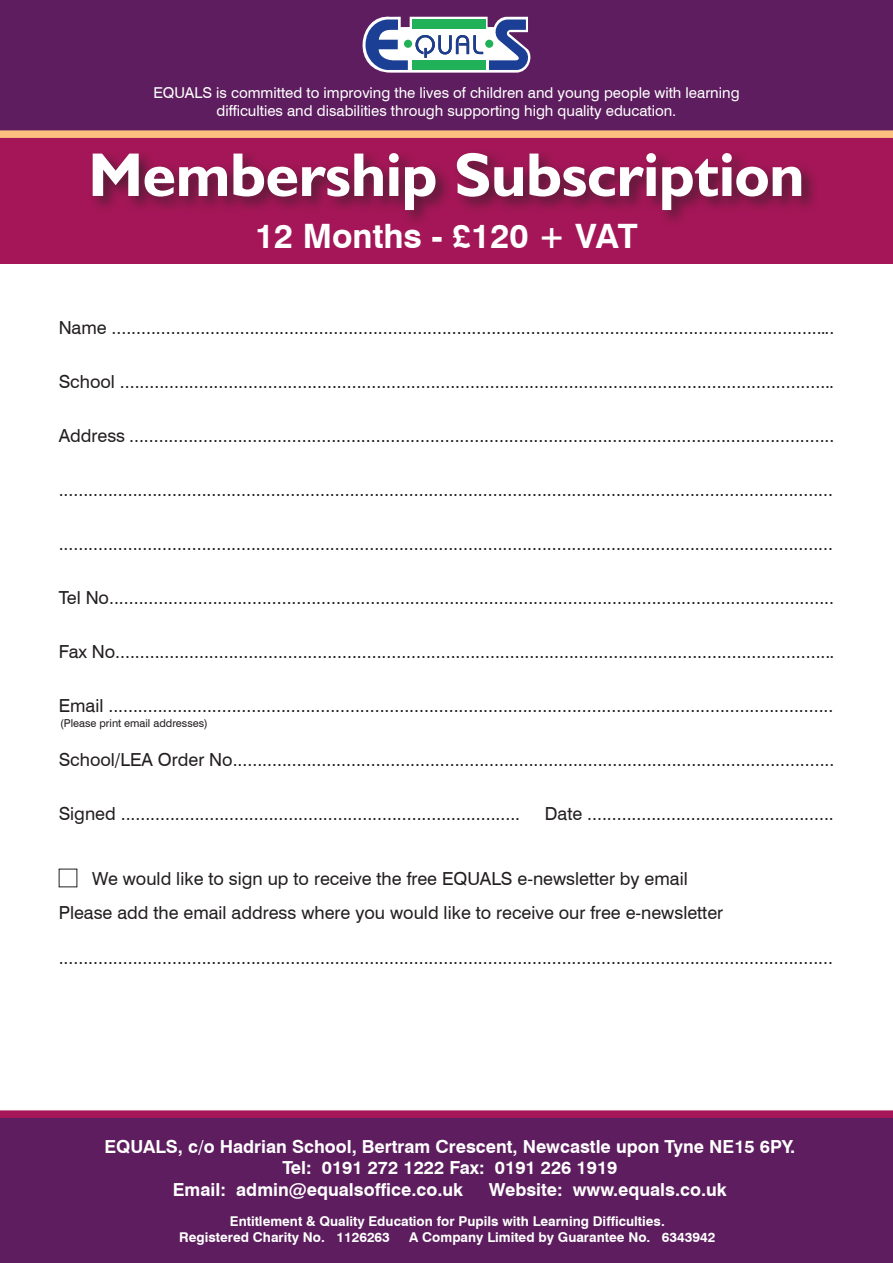
<style>
.page{position:relative;width:893px;height:1263px;background:#fff}
.page>*{position:absolute;margin:0;border:0;box-sizing:border-box;transform-origin:0 0}
.t1{font:700 62.1px "Humanist 521 BT";color:#fff}
.t2{font:700 33.6px "Swiss 721 BT";color:#fff}
.t3{font:18px/34.5px "Swiss 721 BT";color:#231f20;text-align:center}
.t4{font:700 18px "Swiss 721 BT";color:#fff}
.t5{font:15px/18px "Swiss 721 BT";color:#fff;text-align:center}
.t6{font:700 13.5px/16.2px "Swiss 721 BT";color:#fff}
.t7{font:10.95px "Swiss 721 BT";color:#231f20}
</style>
<div class="page">
<div style="left:0;top:0;width:893px;height:131px;background:#5d1d5e"></div>
<div style="left:0;top:135px;width:893px;height:129px;background:#a41657"></div>
<div style="left:0;top:130px;width:893px;height:8px;background:#fcc07f"></div>
<svg style="left:362px;top:16px;width:169px;height:57px"></svg>
<div style="left:412px;top:20px;width:73px;height:9px;background:#21b259"></div>
<div style="left:412px;top:60px;width:73px;height:10px;background:#21b259"></div>
<div style="left:404px;top:40px;width:8px;height:8px;background:#21b259;border-radius:50%"></div>
<div style="left:485px;top:40px;width:8px;height:8px;background:#21b259;border-radius:50%"></div>
<div style="left:89px;top:149px;width:730px;height:78px;background:#231f20;opacity:.6"></div>
<div style="left:0;top:1114px;width:893px;height:149px;background:#5d1d5e"></div>
<div style="left:0;top:1110px;width:893px;height:8px;background:#a41657"></div>
<p class="t5" style="left:153px;top:84px;width:588px">EQUALS is committed to improving the lives of children and young people with learning difficulties and disabilities through supporting high quality education.</p>
<h1 class="t1" style="left:89px;top:136px;width:717px">Membership Subscription</h1>
<h2 class="t2" style="left:255px;top:216px;width:384px">12 Months - £120 + VAT</h2>
<p class="t3" style="left:59px;top:310px;width:777px">Name ...................................................................................................................................................</p>
<p class="t3" style="left:59px;top:364px;width:777px">School .................................................................................................................................................</p>
<p class="t3" style="left:59px;top:418px;width:777px">Address ...............................................................................................................................................</p>
<p class="t3" style="left:59px;top:472px;width:776px">.............................................................................................................................................................</p>
<p class="t3" style="left:59px;top:526px;width:776px">.............................................................................................................................................................</p>
<p class="t3" style="left:59px;top:580px;width:777px">Tel No...................................................................................................................................................</p>
<p class="t3" style="left:59px;top:634px;width:777px">Fax No..................................................................................................................................................</p>
<p class="t3" style="left:59px;top:688px;width:776px">Email ...................................................................................................................................................</p>
<p class="t7" style="left:60px;top:716px;width:149px">(Please print email addresses)</p>
<p class="t3" style="left:59px;top:742px;width:777px">School/LEA Order No..........................................................................................................................</p>
<p class="t3" style="left:59px;top:796px;width:463px">Signed .................................................................................</p>
<p class="t3" style="left:545px;top:796px;width:290px">Date ..................................................</p>
<p class="t3" style="left:59px;top:861px;width:666px">We would like to sign up to receive the free EQUALS e-newsletter by email<br>Please add the email address where you would like to receive our free e-newsletter</p>
<p class="t3" style="left:59px;top:940px;width:776px">.............................................................................................................................................................</p>
<p class="t4" style="left:105px;top:1135px;width:692px">EQUALS, c/o Hadrian School, Bertram Crescent, Newcastle upon Tyne NE15 6PY.</p>
<p class="t4" style="left:282px;top:1157px;width:337px">Tel: 0191 272 1222 Fax: 0191 226 1919</p>
<p class="t4" style="left:173px;top:1178px;width:292px">Email: admin@equalsoffice.co.uk</p>
<p class="t4" style="left:489px;top:1178px;width:240px">Website: www.equals.co.uk</p>
<p class="t6" style="left:179px;top:1212px;width:487px;text-indent:51px">Entitlement &amp; Quality Education for Pupils with Learning Difficulties.<br>Registered Charity No. 1126263</p>
<p class="t6" style="left:409px;top:1229px;width:308px">A Company Limited by Guarantee No. 6343942</p>
</div>
